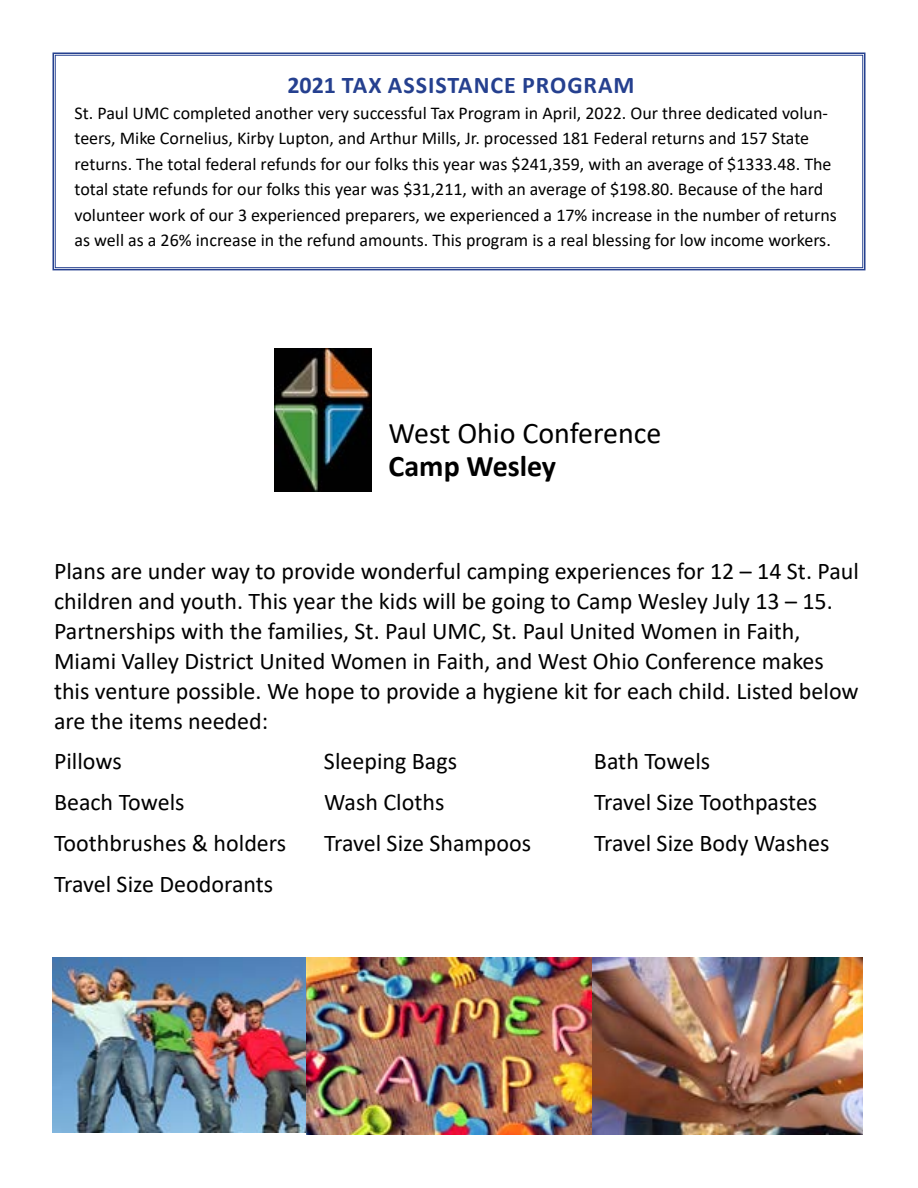
<style>
.page{position:relative;width:918px;height:1188px;background:#fff}
.page>*{position:absolute;margin:0;border:0;box-sizing:border-box;transform-origin:0 0}
.t1{font:30px "Calibri";color:#000}
.t2{font:700 30px "Calibri";color:#000}
.t3{font:24px/30px "Calibri";color:#000}
.t4{font:700 24px "Calibri";letter-spacing:.04em;color:#25408f}
.t5{font:18px/25.5px "Calibri";color:#000}
</style>
<div class="page">
<svg style="left:52px;top:52px;width:814px;height:219px"></svg>
<div style="left:55px;top:55px;width:808px;height:213px;border:1px solid #25408f"></div>
<img style="left:274px;top:349px;width:98px;height:143px">
<img style="left:52px;top:957px;width:810px;height:177px">
<h2 class="t4" style="left:287px;top:68px;width:349px">2021 TAX ASSISTANCE PROGRAM</h2>
<p class="t5" style="left:75px;top:99px;width:764px">St. Paul UMC completed another very successful Tax Program in April, 2022. Our three dedicated volun&shy;teers, Mike Cornelius, Kirby Lupton, and Arthur Mills, Jr. processed 181 Federal returns and 157 State returns. The total federal refunds for our folks this year was $241,359, with an average of $1333.48. The total state refunds for our folks this year was $31,211, with an average of $198.80. Because of the hard volunteer work of our 3 experienced preparers, we experienced a 17% increase in the number of returns as well as a 26% increase in the refund amounts. This program is a real blessing for low income workers.</p>
<h1 class="t1" style="left:389px;top:412px;width:274px">West Ohio Conference</h1>
<h1 class="t2" style="left:389px;top:445px;width:169px">Camp Wesley</h1>
<p class="t3" style="left:54px;top:555px;width:806px">Plans are under way to provide wonderful camping experiences for 12 – 14 St. Paul children and youth. This year the kids will be going to Camp Wesley July 13 – 15.<br>Partnerships with the families, St. Paul UMC, St. Paul United Women in Faith, Miami Valley District United Women in Faith, and West Ohio Conference makes this venture possible. We hope to provide a hygiene kit for each child. Listed below are the items needed:</p>
<h2 class="t3" style="left:54px;top:746px;width:69px">Pillows</h2>
<h2 class="t3" style="left:324px;top:746px;width:135px">Sleeping Bags</h2>
<h2 class="t3" style="left:594px;top:746px;width:118px">Bath Towels</h2>
<h2 class="t3" style="left:54px;top:787px;width:132px">Beach Towels</h2>
<h2 class="t3" style="left:324px;top:787px;width:122px">Wash Cloths</h2>
<h2 class="t3" style="left:594px;top:787px;width:225px">Travel Size Toothpastes</h2>
<h2 class="t3" style="left:54px;top:827px;width:234px">Toothbrushes &amp; holders</h2>
<h2 class="t3" style="left:324px;top:827px;width:209px">Travel Size Shampoos</h2>
<h2 class="t3" style="left:594px;top:827px;width:237px">Travel Size Body Washes</h2>
<h2 class="t3" style="left:54px;top:868px;width:221px">Travel Size Deodorants</h2>
</div>
